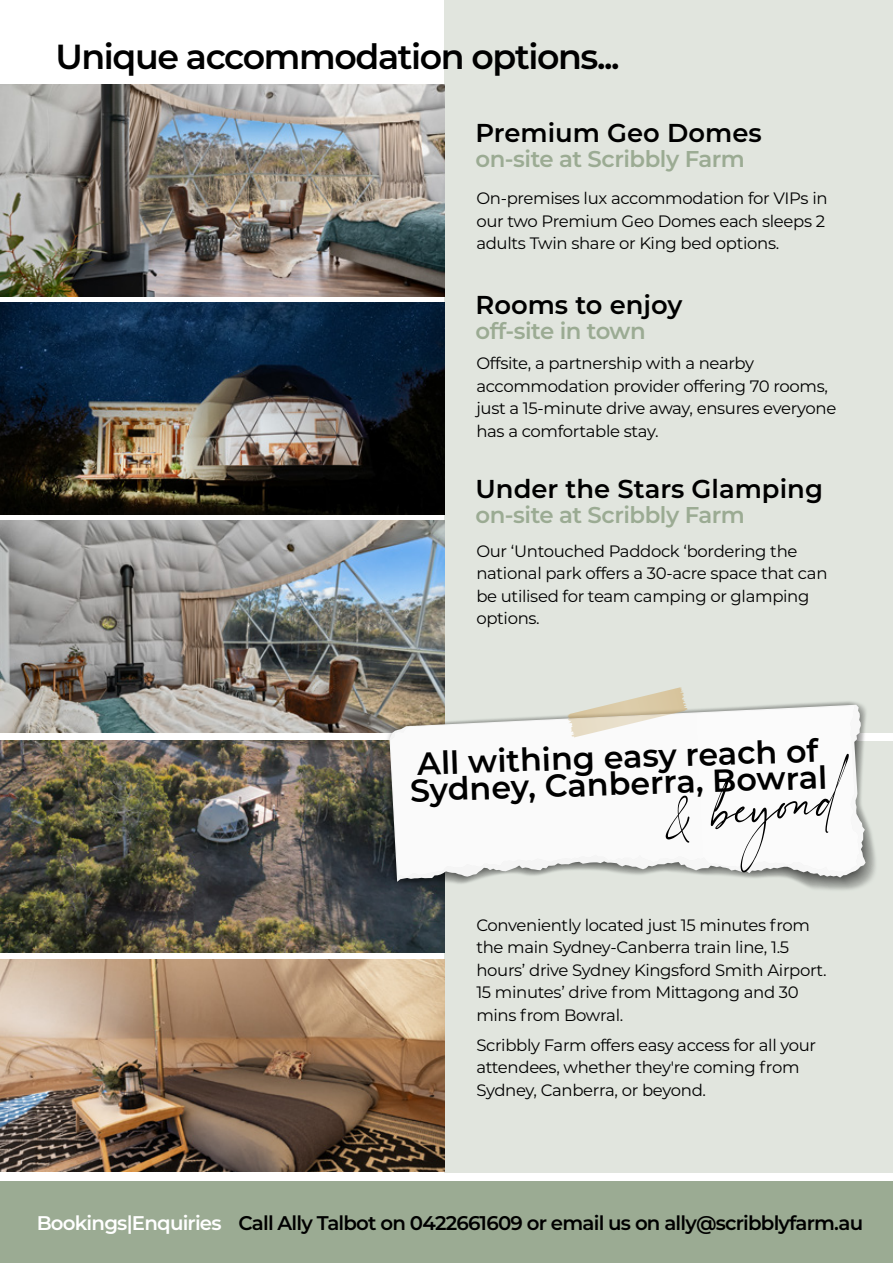
<style>
.page{position:relative;width:893px;height:1263px;background:#fff}
.page>*{position:absolute;margin:0;border:0;box-sizing:border-box;transform-origin:0 0}
.t1{font:65.25px "My Everything";color:#000}
.t2{font:600 34.8px "Montserrat";letter-spacing:-.04em;color:#000}
.t3{font:600 31.8px/26.7px "Montserrat";color:#000}
.t4{font:600 25.8px "Montserrat";color:#000}
.t5{font:600 22.8px "Montserrat";letter-spacing:-.02em;color:#9bab93}
.t6{font:600 19.8px "Montserrat";letter-spacing:-.04em;color:#000}
.t7{font:16.5px/22.5px "Montserrat";letter-spacing:-.02em;color:#000}
.s1{color:#fff}
</style>
<div class="page">
<div style="left:445px;top:0;width:448px;height:1179px;background:#e1e5de"></div>
<div style="left:0;top:1180px;width:893px;height:83px;background:#9bab93"></div>
<div style="left:0;top:1173px;width:893px;height:7px;background:#fff"></div>
<div style="left:0;top:733px;width:893px;height:7px;background:#fff"></div>
<img style="left:0;top:84px;width:445px;height:212px">
<img style="left:0;top:959px;width:445px;height:212px">
<img style="left:0;top:303px;width:445px;height:211px">
<img style="left:0;top:521px;width:445px;height:212px">
<img style="left:0;top:741px;width:445px;height:211px">
<svg style="left:389px;top:705px;width:477px;height:177px"></svg>
<svg style="left:390px;top:706px;width:470px;height:171px;fill:#fafafa"></svg>
<svg style="left:567px;top:687px;width:121px;height:50px"></svg>
<h2 class="t2" style="left:55px;top:32px;width:566px">Unique accommodation options...</h2>
<h3 class="t4" style="left:475px;top:114px;width:288px">Premium Geo Domes</h3>
<h3 class="t5" style="left:475px;top:142px;width:271px">on-site at Scribbly Farm</h3>
<p class="t7" style="left:476px;top:186px;width:353px">On-premises lux accommodation for VIPs in our two Premium Geo Domes each sleeps 2 adults Twin share or King bed options.</p>
<h3 class="t4" style="left:475px;top:287px;width:208px">Rooms to enjoy</h3>
<h3 class="t5" style="left:475px;top:315px;width:172px">off-site in town</h3>
<p class="t7" style="left:476px;top:351px;width:362px">Offsite, a partnership with a nearby accommodation provider offering 70 rooms, just a 15-minute drive away, ensures everyone has a comfortable stay.</p>
<h3 class="t4" style="left:475px;top:471px;width:349px">Under the Stars Glamping</h3>
<h3 class="t5" style="left:475px;top:499px;width:271px">on-site at Scribbly Farm</h3>
<p class="t7" style="left:476px;top:539px;width:353px">Our ‘Untouched Paddock ‘bordering the national park offers a 30-acre space that can be utilised for team camping or glamping options.</p>
<h3 class="t3" style="left:409px;top:749px;width:419px;rotate:-2deg">All withing easy reach of<br>Sydney, Canberra, Bowral</h3>
<h1 class="t1" style="left:662px;top:772px;width:174px;rotate:-7deg">&amp; beyon d</h1>
<p class="t7" style="left:476px;top:913px;width:352px">Conveniently located just 15 minutes from the main Sydney-Canberra train line, 1.5 hours’ drive Sydney Kingsford Smith Airport.<br>15 minutes’ drive from Mittagong and 30 mins from Bowral.</p>
<p class="t7" style="left:476px;top:1033px;width:341px">Scribbly Farm offers easy access for all your attendees, whether they're coming from<br>Sydney, Canberra, or beyond.</p>
<p class="t6" style="left:37px;top:1208px;width:828px"><span class="s1">Bookings|Enquiries</span> Call Ally Talbot on 0422661609 or email us on ally@scribblyfarm.au</p>
</div>
